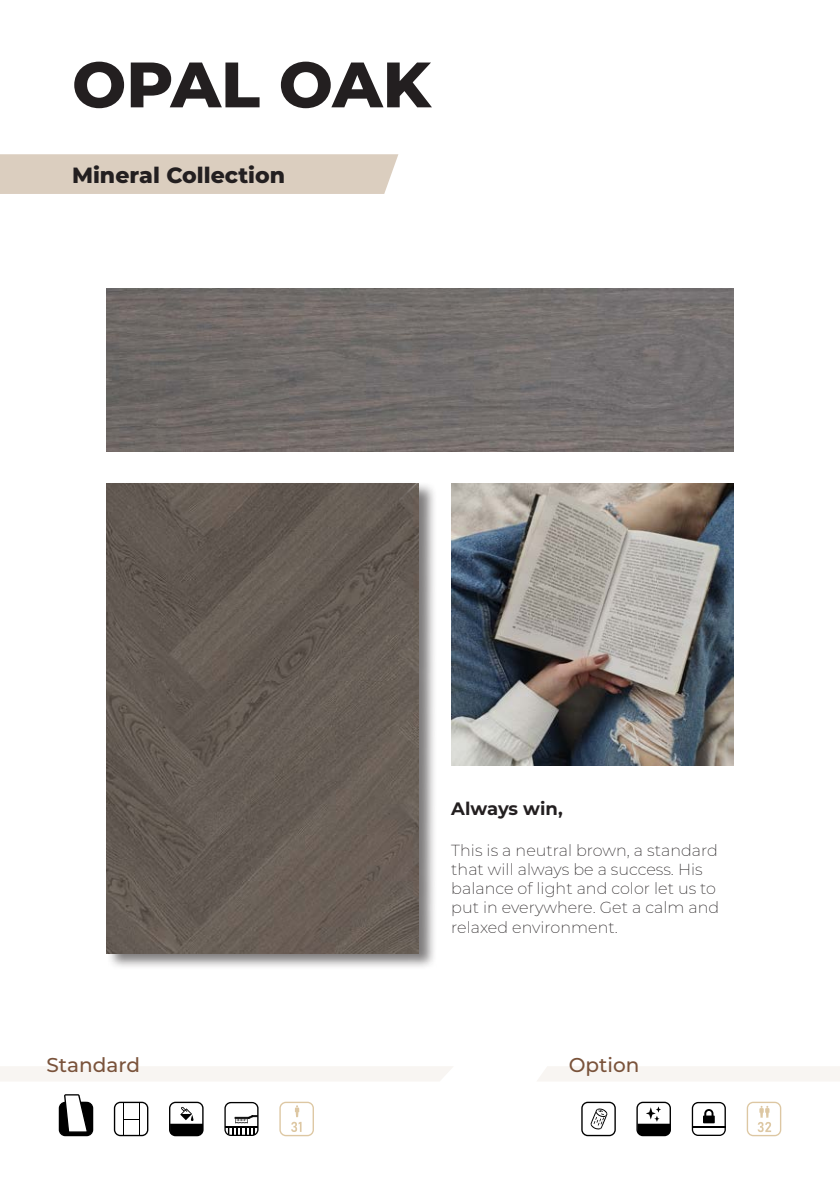
<style>
.page{position:relative;width:840px;height:1191px;background:#fff}
.page>*{position:absolute;margin:0;border:0;box-sizing:border-box;transform-origin:0 0}
.t1{font:800 64px "Montserrat";color:#231f20}
.t2{font:800 22px "Montserrat";color:#231f20}
.t3{font:500 20px "Montserrat";color:#7a533b}
.t4{font:700 18px "Montserrat";color:#231f20}
.t5{font:200 16px/19.2px "Montserrat";color:#231f20}
</style>
<div class="page">
<div style="left:0;top:154px;width:398px;height:40px;background:#dbcebf"></div>
<div style="left:106px;top:481px;width:331px;height:489px;background:#231f20;opacity:.59"></div>
<img style="left:107px;top:483px;width:312px;height:470px">
<img style="left:107px;top:288px;width:625px;height:163px">
<img style="left:451px;top:483px;width:281px;height:282px">
<div style="left:0;top:1066px;width:453px;height:15px;background:#f8f5f2"></div>
<div style="left:537px;top:1066px;width:302px;height:15px;background:#f8f5f2"></div>
<svg style="left:114px;top:1101px;width:34px;height:35px"></svg>
<svg style="left:636px;top:1101px;width:34px;height:35px"></svg>
<svg style="left:581px;top:1101px;width:34px;height:35px"></svg>
<svg style="left:691px;top:1102px;width:34px;height:34px"></svg>
<hr style="left:692px;top:1126px;width:33px;height:1px;background:#000">
<svg style="left:59px;top:1094px;width:34px;height:42px"></svg>
<svg style="left:169px;top:1101px;width:34px;height:35px"></svg>
<svg style="left:746px;top:1101px;width:34px;height:35px"></svg>
<svg style="left:224px;top:1102px;width:34px;height:34px"></svg>
<svg style="left:279px;top:1101px;width:35px;height:35px"></svg>
<p class="t1" style="left:72px;top:38px;width:360px">OPAL OAK</p>
<p class="t2" style="left:72px;top:159px;width:214px">Mineral Collection</p>
<p class="t4" style="left:451px;top:795px;width:113px">Always win,</p>
<p class="t5" style="left:451px;top:840px;width:269px">This is a neutral brown, a standard that will always be a success. His balance of light and color let us to put in everywhere. Get a calm and relaxed environment.</p>
<p class="t3" style="left:46px;top:1051px;width:95px">Standard</p>
<p class="t3" style="left:568px;top:1051px;width:72px">Option</p>
</div>
